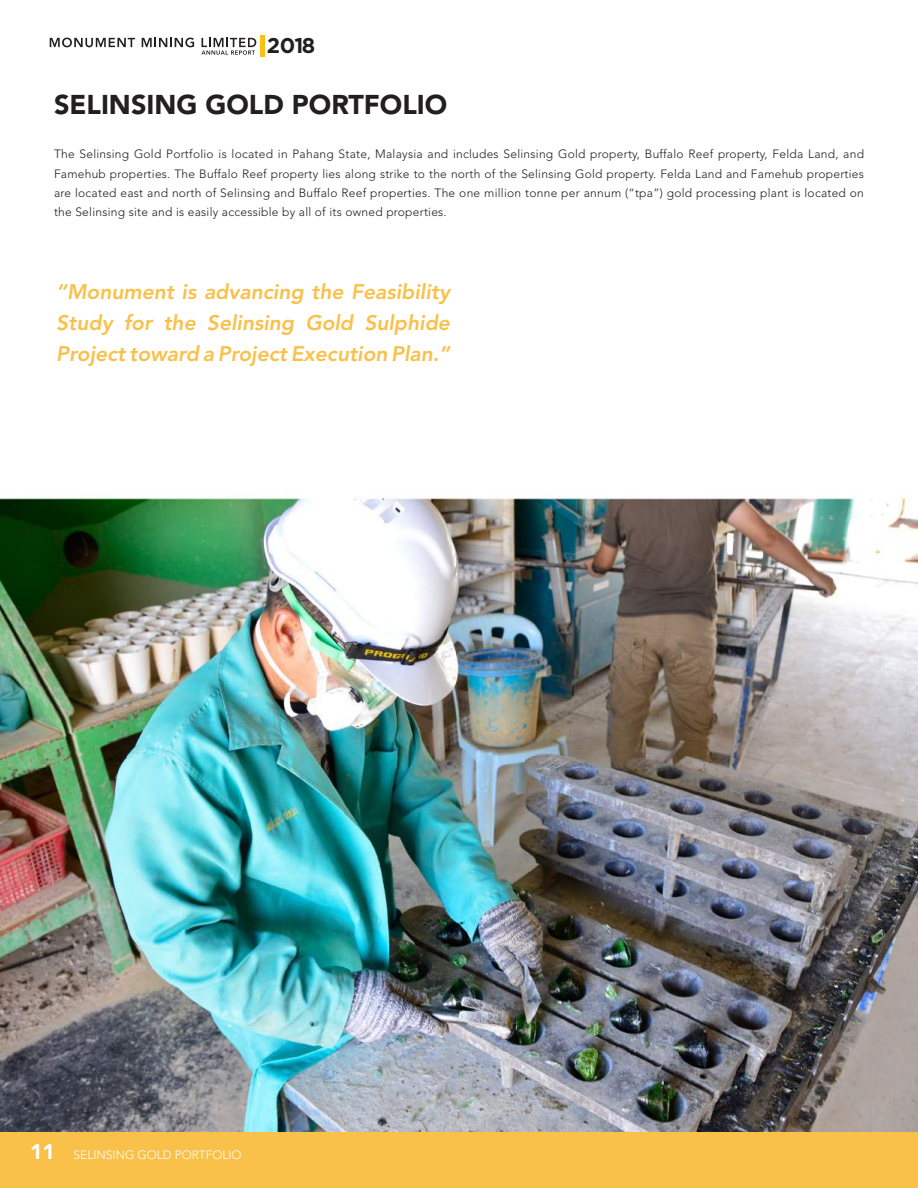
<style>
.page{position:relative;width:918px;height:1188px;background:#fff}
.page>*{position:absolute;margin:0;border:0;box-sizing:border-box;transform-origin:0 0}
.t1{font:900 27px "Avenir LT Std";color:#231f20}
.t2{font:700 21.3px "Gotham";color:#231f20}
.t3{font:italic 800 21px/31.2px "Avenir LT Std";color:#f9c04a;text-align:justify}
.t4{font:300 12px/19.2px "Avenir LT Std";letter-spacing:.02em;color:#231f20;text-align:justify}
.t5{font:300 12px "Avenir LT Std";color:#fff}
.s1{font-weight:900;font-size:21px}
</style>
<div class="page">
<img style="left:0;top:37px;width:917px;height:1151px">
<svg style="left:50px;top:38px;width:85px;height:9px"></svg>
<svg style="left:142px;top:38px;width:52px;height:9px"></svg>
<svg style="left:201px;top:38px;width:55px;height:17px"></svg>
<div style="left:260px;top:35px;width:5px;height:21px;background:#fcc011"></div>
<svg style="left:917px;top:519px;width:1px;height:669px"></svg>
<h2 class="t2" style="left:267px;top:32px;width:50px">2018</h2>
<h1 class="t1" style="left:54px;top:89px;width:395px">SELINSING GOLD PORTFOLIO</h1>
<p class="t4" style="left:54px;top:145px;width:812px">The Selinsing Gold Portfolio is located in Pahang State, Malaysia and includes Selinsing Gold property, Buffalo Reef property, Felda Land, and Famehub properties. The Buffalo Reef property lies along strike to the north of the Selinsing Gold property. Felda Land and Famehub properties are located east and north of Selinsing and Buffalo Reef properties. The one million tonne per annum (“tpa”) gold processing plant is located on the Selinsing site and is easily accessible by all of its owned properties.</p>
<h3 class="t3" style="left:56px;top:276px;width:395px">“Monument is advancing the Feasibility Study for the Selinsing Gold Sulphide Project toward a Project Execution Plan.”</h3>
<p class="t5" style="left:30px;top:1148px;width:213px"><span class="s1">11</span> SELINSING GOLD PORTFOLIO</p>
</div>
